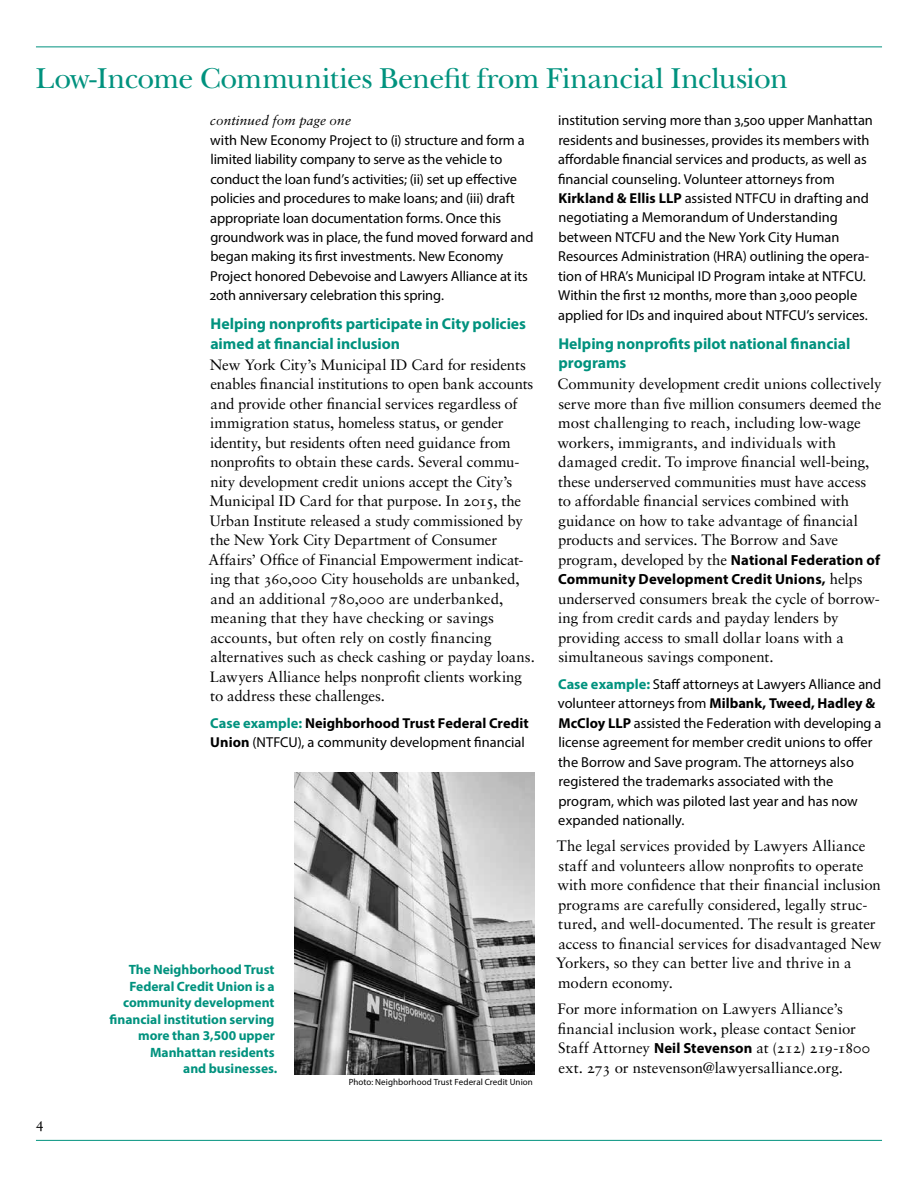
<style>
.page{position:relative;width:918px;height:1188px;background:#fff}
.page>*{position:absolute;margin:0;border:0;box-sizing:border-box;transform-origin:0 0}
.t1{font:30px "New Baskerville Std";letter-spacing:-.015em;color:#00927e}
.t2{font:700 15.75px/19.5px "Myriad Pro";letter-spacing:-.005em;color:#00927e}
.t3{font:15px/19.5px "Sabon LT Std";color:#000}
.t4{font:700 14.7px "Myriad Pro";letter-spacing:.005em;color:#000}
.t5{font:14.4px/19.5px "Myriad Pro";letter-spacing:-.005em;color:#000}
.t6{font:700 13.5px/16.5px "Myriad Pro";color:#00927e;text-align:right}
.t7{font:italic 13.5px "Sabon LT Std";letter-spacing:.01em;color:#000}
.t8{font:9px "Myriad Pro";letter-spacing:.01em;color:#000}
.s1{font-weight:700}
.s2{font-family:"Myriad Pro";font-weight:700;font-size:14.7px}
.s3{font-family:"Sabon LT Std";font-weight:400;font-size:15px}
.s4{font-weight:700;color:#00927e}
</style>
<div class="page">
<hr style="left:36px;top:47px;width:846px;height:1px;background:#00927e">
<hr style="left:36px;top:1140px;width:846px;height:1px;background:#00927e">
<img style="left:294px;top:773px;width:240px;height:302px">
<h1 class="t1" style="left:36px;top:61px;width:754px">Low-Income Communities Benefit from Financial Inclusion</h1>
<p class="t7" style="left:210px;top:112px;width:143px">continued fom page one</p>
<p class="t5" style="left:558px;top:110px;width:316px">institution serving more than 3,500 upper Manhattan residents and businesses, provides its members with affordable financial services and products, as well as financial counseling. Volunteer attorneys from <span class="s1">Kirkland &amp; Ellis LLP</span> assisted NTFCU in drafting and negotiating a Memorandum of Understanding between NTCFU and the New York City Human Resources Administration (HRA) outlining the opera&shy;tion of HRA’s Municipal ID Program intake at NTFCU.<br>Within the first 12 months, more than 3,000 people applied for IDs and inquired about NTFCU’s services.</p>
<p class="t2" style="left:558px;top:333px;width:293px">Helping nonprofits pilot national financial programs</p>
<p class="t3" style="left:557px;top:374px;width:326px">Community development credit unions collectively serve more than five million consumers deemed the most challenging to reach, including low-wage workers, immigrants, and individuals with damaged credit. To improve financial well-being, these underserved communities must have access to affordable financial services combined with guidance on how to take advantage of financial products and services. The Borrow and Save program, developed by the <span class="s2">National Federation of</span></p>
<p class="t4" style="left:558px;top:570px;width:306px">Community Development Credit Unions, <span class="s3">helps</span></p>
<p class="t3" style="left:558px;top:589px;width:323px">underserved consumers break the cycle of borrow&shy;ing from credit cards and payday lenders by providing access to small dollar loans with a simultaneous savings component.</p>
<p class="t5" style="left:558px;top:674px;width:325px"><span class="s4">Case example:</span> Staff attorneys at Lawyers Alliance and volunteer attorneys from <span class="s1">Milbank, Tweed, Hadley &amp; McCloy LLP</span> assisted the Federation with developing a license agreement for member credit unions to offer the Borrow and Save program. The attorneys also registered the trademarks associated with the program, which was piloted last year and has now expanded nationally.</p>
<p class="t3" style="left:556px;top:836px;width:327px">The legal services provided by Lawyers Alliance staff and volunteers allow nonprofits to operate with more confidence that their financial inclusion programs are carefully considered, legally struc&shy;tured, and well-documented. The result is greater access to financial services for disadvantaged New Yorkers, so they can better live and thrive in a modern economy.</p>
<p class="t3" style="left:558px;top:999px;width:314px">For more information on Lawyers Alliance’s financial inclusion work, please contact Senior Staff Attorney <span class="s2">Neil Stevenson</span> at (212) 219-1800 ext. 273 or nstevenson@lawyersalliance.org.</p>
<p class="t5" style="left:210px;top:130px;width:325px">with New Economy Project to (i) structure and form a limited liability company to serve as the vehicle to conduct the loan fund’s activities; (ii) set up effective policies and procedures to make loans; and (iii) draft appropriate loan documentation forms. Once this groundwork was in place, the fund moved forward and began making its first investments. New Economy Project honored Debevoise and Lawyers Alliance at its 20th anniversary celebration this spring.</p>
<p class="t2" style="left:210px;top:314px;width:317px">Helping nonprofits participate in City policies aimed at financial inclusion</p>
<p class="t3" style="left:209px;top:355px;width:328px">New York City’s Municipal ID Card for residents enables financial institutions to open bank accounts and provide other financial services regardless of immigration status, homeless status, or gender identity, but residents often need guidance from nonprofits to obtain these cards. Several commu&shy;nity development credit unions accept the City’s Municipal ID Card for that purpose. In 2015, the Urban Institute released a study commissioned by the New York City Department of Consumer Affairs’ Office of Financial Empowerment indicat&shy;ing that 360,000 City households are unbanked, and an additional 780,000 are underbanked, meaning that they have checking or savings accounts, but often rely on costly financing alternatives such as check cashing or payday loans.<br>Lawyers Alliance helps nonprofit clients working to address these challenges.</p>
<p class="t5" style="left:210px;top:713px;width:320px"><span class="s4">Case example:</span> <span class="s1">Neighborhood Trust Federal Credit<br>Union</span> (NTFCU), a community development financial</p>
<p class="t6" style="left:110px;top:961px;width:169px">The Neighborhood Trust<br>Federal Credit Union is a community development financial institution serving more than 3,500 upper<br>Manhattan residents<br>and businesses.</p>
<p class="t3" style="left:36px;top:1113px;width:10px">4</p>
<p class="t8" style="left:349px;top:1076px;width:186px">Photo: Neighborhood Trust Federal Credit Union</p>
</div>
